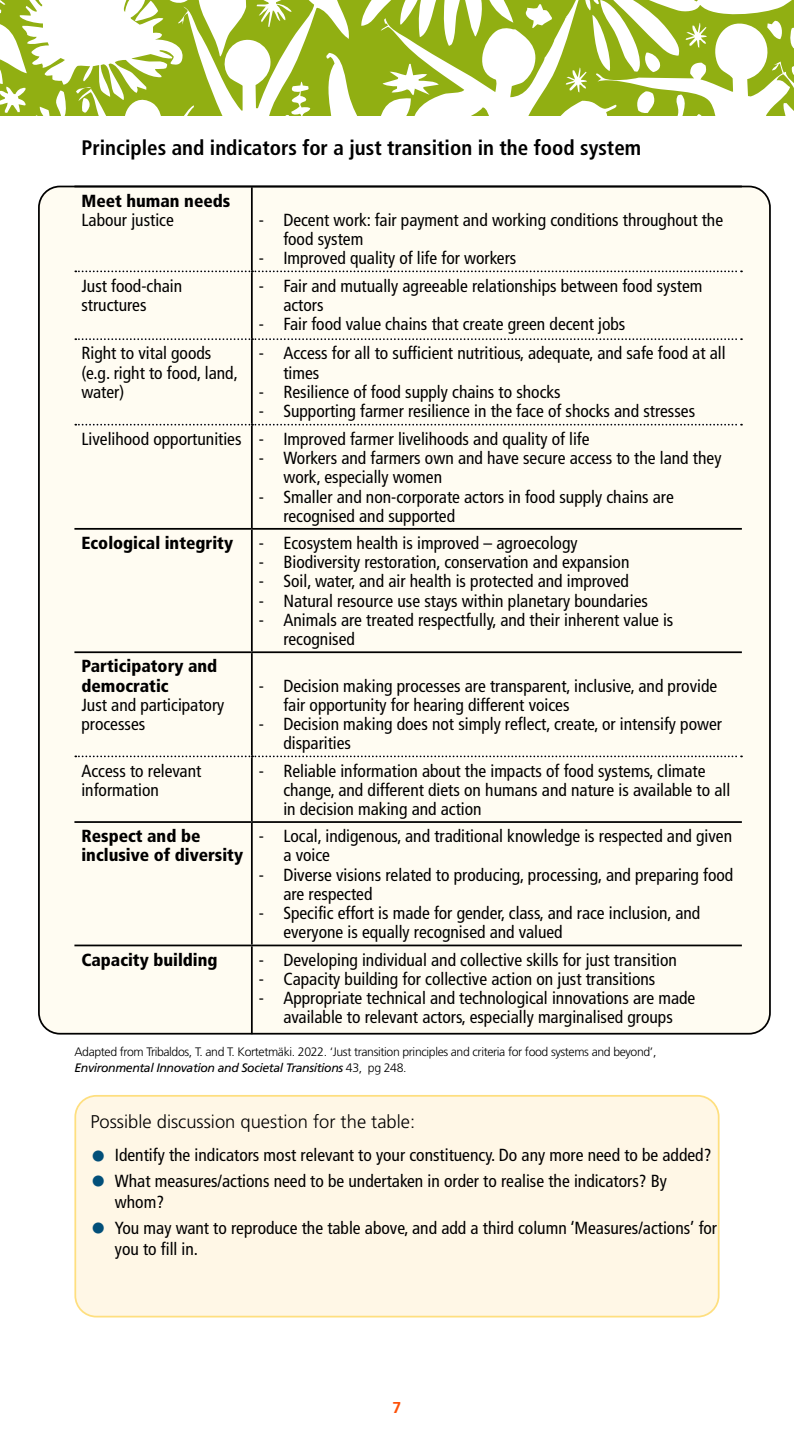
<style>
.page{position:relative;width:794px;height:1439px;background:#fff}
.page>*{position:absolute;margin:0;border:0;box-sizing:border-box;transform-origin:0 0}
.t1{font:700 condensed 21px "Frutiger";color:#000}
.t2{font:300 18.38px "Frutiger";color:#000}
.t3{font:condensed 17.5px/19.2px "Frutiger";color:#000}
.t4{font:900 condensed 17.5px/19.2px "Frutiger";color:#000}
.t5{font:700 15.75px "Frutiger";color:#fd5109}
.t6{font:300 12.25px/15.8px "Frutiger";letter-spacing:-.03em;color:#000}
.s1{font-weight:400;font-style:italic}
.s2{font-weight:300;font-size:31.5px;color:#024f79}
</style>
<div class="page">
<svg style="left:0;top:0;width:794px;height:116px;fill:#94b118"></svg>
<div style="left:39px;top:186px;width:731px;height:847px;background:#fffcf2;border-radius:21px"></div>
<div style="left:75px;top:1096px;width:643px;height:220px;background:#fff7e6;border-radius:21px"></div>
<div style="left:74px;top:1095px;width:645px;height:222px;border:2px solid #fedf7f;border-radius:21px"></div>
<hr style="left:74px;top:186px;width:178px;height:1px;background:#000">
<hr style="left:252px;top:186px;width:490px;height:1px;background:#000">
<hr style="left:251px;top:187px;width:2px;height:83px;background:#000">
<hr style="left:251px;top:272px;width:2px;height:66px;background:#000">
<hr style="left:251px;top:340px;width:2px;height:84px;background:#000">
<hr style="left:251px;top:425px;width:2px;height:103px;background:#000">
<hr style="left:74px;top:528px;width:178px;height:2px;background:#000">
<hr style="left:252px;top:528px;width:490px;height:2px;background:#000">
<hr style="left:251px;top:530px;width:2px;height:121px;background:#000">
<hr style="left:74px;top:651px;width:178px;height:2px;background:#000">
<hr style="left:252px;top:651px;width:490px;height:2px;background:#000">
<hr style="left:251px;top:653px;width:2px;height:102px;background:#000">
<hr style="left:251px;top:757px;width:2px;height:64px;background:#000">
<hr style="left:74px;top:821px;width:178px;height:2px;background:#000">
<hr style="left:252px;top:821px;width:490px;height:2px;background:#000">
<hr style="left:251px;top:823px;width:2px;height:121px;background:#000">
<hr style="left:74px;top:944px;width:178px;height:2px;background:#000">
<hr style="left:252px;top:944px;width:490px;height:2px;background:#000">
<hr style="left:251px;top:946px;width:2px;height:88px;background:#000">
<svg style="left:75px;top:270px;width:667px;height:2px"></svg>
<svg style="left:75px;top:338px;width:667px;height:2px"></svg>
<svg style="left:75px;top:424px;width:667px;height:1px"></svg>
<svg style="left:75px;top:755px;width:667px;height:2px"></svg>
<p class="t1" style="left:81px;top:135px;width:561px">Principles and indicators for a just transition in the food system</p>
<p class="t4" style="left:81px;top:191px;width:150px">Meet human needs</p>
<p class="t3" style="left:81px;top:210px;width:94px">Labour justice</p>
<p class="t3" style="left:283px;top:210px;width:441px;text-indent:-24px">- Decent work: fair payment and working conditions throughout the food system</p>
<p class="t3" style="left:259px;top:249px;width:259px">- Improved quality of life for workers</p>
<p class="t3" style="left:81px;top:276px;width:102px">Just food-chain structures</p>
<p class="t3" style="left:283px;top:276px;width:420px;text-indent:-24px">- Fair and mutually agreeable relationships between food system actors</p>
<p class="t3" style="left:259px;top:314px;width:368px">- Fair food value chains that create green decent jobs</p>
<p class="t3" style="left:81px;top:344px;width:158px">Right to vital goods (e.g. right to food, land, water)</p>
<p class="t3" style="left:283px;top:344px;width:444px;text-indent:-24px">- Access for all to sufficient nutritious, adequate, and safe food at all times</p>
<p class="t3" style="left:259px;top:382px;width:303px">- Resilience of food supply chains to shocks</p>
<p class="t3" style="left:81px;top:397px;width:615px;line-height:27.7px;text-indent:177px">- Supporting farmer resilience in the face of shocks and stresses<br>Livelihood opportunities - Improved farmer livelihoods and quality of life</p>
<p class="t3" style="left:283px;top:448px;width:439px;text-indent:-24px">- Workers and farmers own and have secure access to the land they work, especially women</p>
<p class="t3" style="left:283px;top:487px;width:392px;text-indent:-24px">- Smaller and non-corporate actors in food supply chains are recognised and supported</p>
<p class="t4" style="left:81px;top:533px;width:153px">Ecological integrity</p>
<p class="t3" style="left:259px;top:533px;width:320px">- Ecosystem health is improved – agroecology</p>
<p class="t3" style="left:259px;top:552px;width:372px">- Biodiversity restoration, conservation and expansion</p>
<p class="t3" style="left:259px;top:572px;width:372px">- Soil, water, and air health is protected and improved</p>
<p class="t3" style="left:259px;top:591px;width:390px">- Natural resource use stays within planetary boundaries</p>
<p class="t3" style="left:283px;top:610px;width:391px;text-indent:-24px">- Animals are treated respectfully, and their inherent value is recognised</p>
<p class="t4" style="left:81px;top:656px;width:137px">Participatory and democratic</p>
<p class="t3" style="left:81px;top:695px;width:144px">Just and participatory processes</p>
<p class="t3" style="left:283px;top:676px;width:435px;text-indent:-24px">- Decision making processes are transparent, inclusive, and provide fair opportunity for hearing different voices</p>
<p class="t3" style="left:283px;top:714px;width:440px;text-indent:-24px">- Decision making does not simply reflect, create, or intensify power disparities</p>
<p class="t3" style="left:81px;top:761px;width:121px">Access to relevant information</p>
<p class="t3" style="left:283px;top:761px;width:448px;text-indent:-24px">- Reliable information about the impacts of food systems, climate change, and different diets on humans and nature is available to all in decision making and action</p>
<p class="t4" style="left:81px;top:826px;width:163px">Respect and be inclusive of diversity</p>
<p class="t3" style="left:283px;top:826px;width:450px;text-indent:-24px">- Local, indigenous, and traditional knowledge is respected and given a voice</p>
<p class="t3" style="left:283px;top:865px;width:451px;text-indent:-24px">- Diverse visions related to producing, processing, and preparing food are respected</p>
<p class="t3" style="left:283px;top:903px;width:418px;text-indent:-24px">- Specific effort is made for gender, class, and race inclusion, and everyone is equally recognised and valued</p>
<p class="t4" style="left:81px;top:950px;width:138px">Capacity building</p>
<p class="t3" style="left:259px;top:950px;width:420px">- Developing individual and collective skills for just transition</p>
<p class="t3" style="left:259px;top:969px;width:398px">- Capacity building for collective action on just transitions</p>
<p class="t3" style="left:259px;top:988px;width:438px;text-align:center">- Appropriate technical and technological innovations are made available to relevant actors, especially marginalised groups</p>
<p class="t6" style="left:74px;top:1044px;width:583px">Adapted from Tribaldos, T. and T. Kortetmäki. 2022. ‘Just transition principles and criteria for food systems and beyond’,<br><span class="s1">Environmental Innovation and Societal Transitions</span> 43, pg 248.</p>
<p class="t2" style="left:90px;top:1111px;width:326px">Possible discussion question for the table:</p>
<p class="t3" style="left:90px;top:1145px;width:622px"><span class="s2">•</span> Identify the indicators most relevant to your constituency. Do any more need to be added?</p>
<p class="t3" style="left:115px;top:1170px;width:553px;line-height:21px;text-indent:-25px"><span class="s2">•</span> What measures/actions need to be undertaken in order to realise the indicators? By whom?</p>
<p class="t3" style="left:115px;top:1217px;width:604px;line-height:21px;text-indent:-25px"><span class="s2">•</span> You may want to reproduce the table above, and add a third column ‘Measures/actions’ for you to fill in.</p>
<p class="t5" style="left:392px;top:1398px;width:10px">7</p>
</div>
